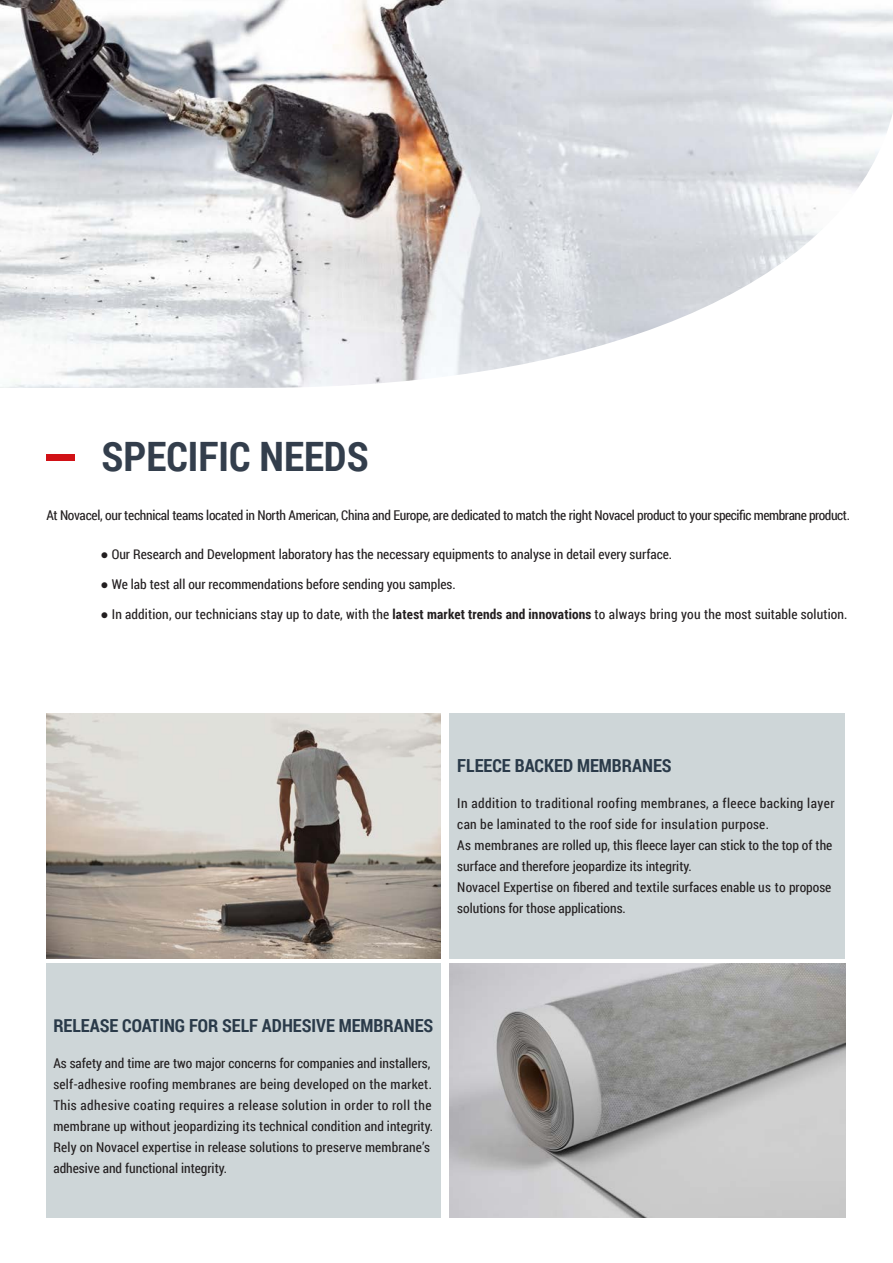
<style>
.page{position:relative;width:893px;height:1263px;background:#fff}
.page>*{position:absolute;margin:0;border:0;box-sizing:border-box;transform-origin:0 0}
.t1{font:700 40.5px "Roboto Condensed";color:#333e4c}
.t2{font:700 18px "Roboto Condensed";color:#2a3a49}
.t3{font:13.5px/21px "Roboto Condensed";color:#231f20}
.t4{font:13.5px "Roboto Condensed";letter-spacing:-.02em;color:#231f20}
.t5{font:13.5px/21px "Roboto Condensed";letter-spacing:.03em;color:#231f20}
.s1{font-family:"Calibri"}
.s2{font-weight:700}
</style>
<div class="page">
<div style="left:449px;top:713px;width:396px;height:246px;background:#ced6d8"></div>
<div style="left:46px;top:963px;width:394px;height:254px;background:#ced6d8"></div>
<img style="left:449px;top:963px;width:396px;height:254px">
<img style="left:46px;top:713px;width:394px;height:246px">
<div style="left:46px;top:454px;width:29px;height:6px;background:#d11116"></div>
<img style="left:0;top:0;width:893px;height:388px">
<p class="t1" style="left:102px;top:428px;width:268px">SPECIFIC NEEDS</p>
<p class="t4" style="left:46px;top:506px;width:805px">At Novacel, our technical teams located in North American, China and Europe, are dedicated to match the right Novacel product to your specific membrane product.</p>
<p class="t3" style="left:100px;top:544px;width:573px"><span class="s1">●</span> Our Research and Development laboratory has the necessary equipments to analyse in detail every surface.</p>
<p class="t3" style="left:100px;top:574px;width:357px"><span class="s1">●</span> We lab test all our recommendations before sending you samples.</p>
<p class="t3" style="left:100px;top:604px;width:749px"><span class="s1">●</span> In addition, our technicians stay up to date, with the <span class="s2">latest market trends and innovations</span> to always bring you the most suitable solution.</p>
<p class="t2" style="left:457px;top:753px;width:216px">FLEECE BACKED MEMBRANES</p>
<p class="t5" style="left:457px;top:792px;width:379px">In addition to traditional roofing membranes, a fleece backing layer can be laminated to the roof side for insulation purpose.</p>
<p class="t3" style="left:457px;top:834px;width:376px">As membranes are rolled up, this fleece layer can stick to the top of the surface and therefore jeopardize its integrity.</p>
<p class="t3" style="left:457px;top:876px;width:376px">Novacel Expertise on fibered and textile surfaces enable us to propose solutions for those applications.</p>
<p class="t2" style="left:53px;top:1013px;width:381px">RELEASE COATING FOR SELF ADHESIVE MEMBRANES</p>
<p class="t3" style="left:53px;top:1052px;width:381px">As safety and time are two major concerns for companies and installers, self-adhesive roofing membranes are being developed on the market.<br>This adhesive coating requires a release solution in order to roll the membrane up without jeopardizing its technical condition and integrity.</p>
<p class="t3" style="left:53px;top:1136px;width:378px">Rely on Novacel expertise in release solutions to preserve membrane’s adhesive and functional integrity.</p>
</div>
